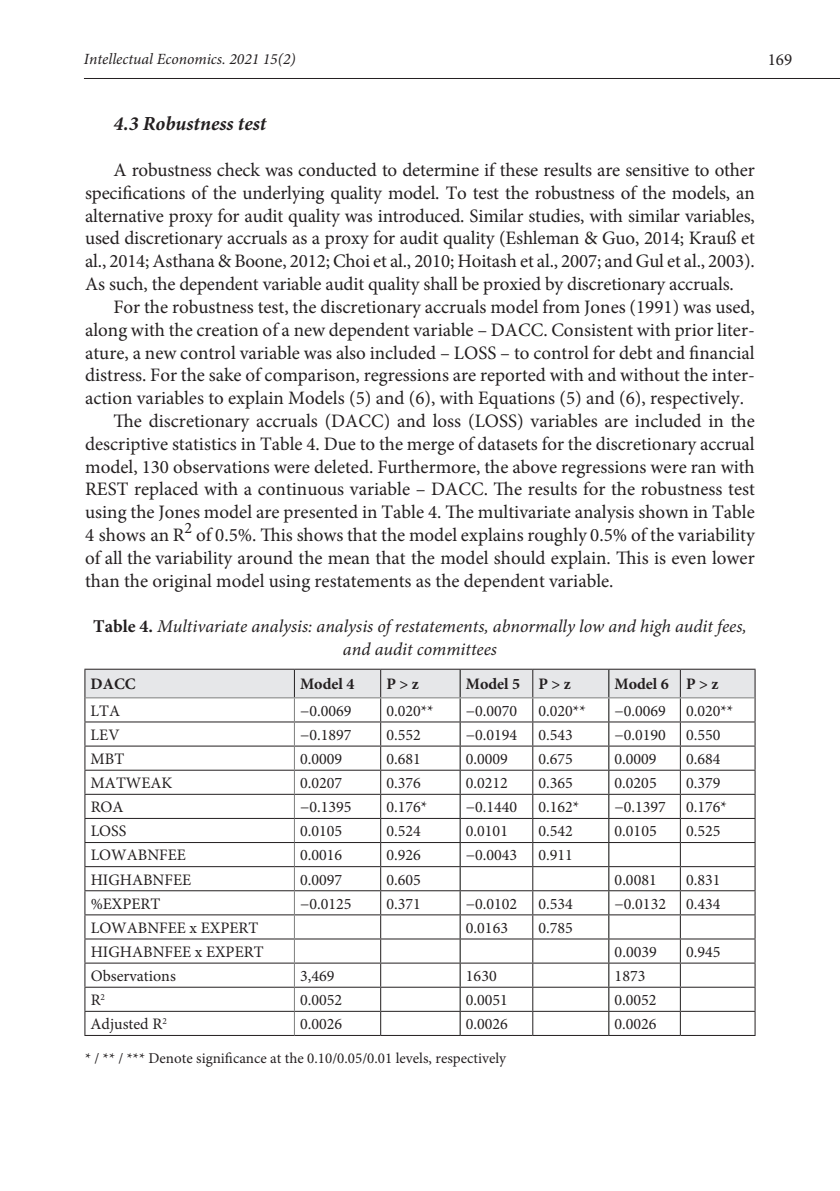
<style>
.page{position:relative;width:840px;height:1191px;background:#fff}
.page>*{position:absolute;margin:0;border:0;box-sizing:border-box;transform-origin:0 0}
.t1{font:italic 700 20px "Minion Pro";color:#231f20}
.t2{font:19px/22.8px "Minion Pro";color:#231f20;text-align:justify}
.t3{font:italic 18px/22.8px "Minion Pro";color:#231f20;text-align:center}
.t4{font:17px "Minion Pro";color:#231f20}
.t5{font:16px "Minion Pro";color:#231f20}
.t6{font:700 16px "Minion Pro";color:#231f20}
.t7{font:italic 15.6px "Minion Pro";color:#231f20}
.t8{font:15px "Minion Pro";color:#231f20}
.s1{color:#fff}
.s2{font-weight:700;font-style:normal}
</style>
<div class="page">
<hr style="left:84px;top:78px;width:755px;height:1px;background:#231f20">
<hr style="left:84px;top:668px;width:210px;height:1px;background:#231f20">
<hr style="left:294px;top:668px;width:86px;height:1px;background:#231f20">
<hr style="left:380px;top:668px;width:80px;height:1px;background:#231f20">
<hr style="left:460px;top:668px;width:72px;height:1px;background:#231f20">
<hr style="left:532px;top:668px;width:76px;height:1px;background:#231f20">
<hr style="left:608px;top:668px;width:72px;height:1px;background:#231f20">
<hr style="left:680px;top:668px;width:75px;height:1px;background:#231f20">
<hr style="left:84px;top:1035px;width:210px;height:1px;background:#231f20">
<hr style="left:294px;top:1035px;width:86px;height:1px;background:#231f20">
<hr style="left:380px;top:1035px;width:80px;height:1px;background:#231f20">
<hr style="left:460px;top:1035px;width:72px;height:1px;background:#231f20">
<hr style="left:532px;top:1035px;width:76px;height:1px;background:#231f20">
<hr style="left:608px;top:1035px;width:72px;height:1px;background:#231f20">
<hr style="left:680px;top:1035px;width:75px;height:1px;background:#231f20">
<svg style="left:84px;top:669px;width:671px;height:366px"></svg>
<p class="t7" style="left:84px;top:48px;width:336px">Intellectual Economics. 2021 15(2) <span class="s1">T. 19, Nr. 4, p. -174</span></p>
<p class="t4" style="left:767px;top:48px;width:26px">169</p>
<p class="t1" style="left:113px;top:110px;width:154px">4.3 Robustness test</p>
<p class="t2" style="left:85px;top:159px;width:671px;text-indent:28px">A robustness check was conducted to determine if these results are sensitive to other specifications of the underlying quality model. To test the robustness of the models, an alternative proxy for audit quality was introduced. Similar studies, with similar variables, used discretionary accruals as a proxy for audit quality (Eshleman &amp; Guo, 2014; Krauß et al., 2014; Asthana &amp; Boone, 2012; Choi et al., 2010; Hoitash et al., 2007; and Gul et al., 2003).<br>As such, the dependent variable audit quality shall be proxied by discretionary accruals.</p>
<p class="t2" style="left:85px;top:295px;width:671px;text-indent:28px">For the robustness test, the discretionary accruals model from Jones (1991) was used, along with the creation of a new dependent variable – DACC</p>
<p class="t2" style="left:543px;top:318px;width:213px">. Consistent with prior liter-</p>
<p class="t2" style="left:85px;top:341px;width:670px">ature, a new control variable was also included – LO SS – to control for debt and financial</p>
<p class="t2" style="left:85px;top:364px;width:671px">distress. For the sake of comparison, regressions are reported with and without the inter-</p>
<p class="t2" style="left:85px;top:387px;width:660px">action variables to explain Models (5) and (6), with Equations (5) and (6), respectively.</p>
<p class="t2" style="left:113px;top:409px;width:246px">The discretionary accruals (DACC</p>
<p class="t2" style="left:85px;top:409px;width:670px;text-indent:298px">) and loss (LO SS) variables are included in the descriptive statistics in Table 4. Due to the merge of datasets for the discretionary accrual model, 130 observations were deleted. Furthermore, the above regressions were ran with REST replaced with a continuous variable – DACC</p>
<p class="t2" style="left:85px;top:478px;width:671px;text-indent:398px">. The results for the robustness test using the Jones model are presented in Table 4. The multivariate analysis shown in Table 4 shows an R<sup>2</sup> of 0.5%. This shows that the model explains roughly 0.5% of the variability of all the variability around the mean that the model should explain. This is even lower than the original model using restatements as the dependent variable.</p>
<p class="t3" style="left:93px;top:615px;width:654px"><span class="s2">Table 4.</span> Multivariate analysis: analysis of restatements, abnormally low and high audit fees, and audit committees</p>
<p class="t6" style="left:90px;top:673px;width:35px">DACC</p>
<p class="t6" style="left:300px;top:673px;width:56px">Model 4</p>
<p class="t6" style="left:386px;top:673px;width:34px">P &gt; z</p>
<p class="t6" style="left:465px;top:673px;width:106px">Model 5 P &gt; z</p>
<p class="t6" style="left:614px;top:673px;width:105px">Model 6 P &gt; z</p>
<p class="t5" style="left:91px;top:700px;width:11px">LTA</p>
<p class="t5" style="left:300px;top:700px;width:53px">−0.0069</p>
<p class="t5" style="left:386px;top:700px;width:49px">0.020**</p>
<p class="t5" style="left:465px;top:700px;width:53px">−0.0070</p>
<p class="t5" style="left:538px;top:700px;width:49px">0.020**</p>
<p class="t5" style="left:614px;top:700px;width:53px">−0.0069</p>
<p class="t5" style="left:685px;top:700px;width:49px">0.020**</p>
<p class="t5" style="left:91px;top:724px;width:30px">LE V</p>
<p class="t5" style="left:300px;top:724px;width:53px">−0.1897</p>
<p class="t5" style="left:386px;top:724px;width:36px">0.552</p>
<p class="t5" style="left:465px;top:724px;width:53px">−0.0194</p>
<p class="t5" style="left:538px;top:724px;width:36px">0.543</p>
<p class="t5" style="left:614px;top:724px;width:53px">−0.0190</p>
<p class="t5" style="left:685px;top:724px;width:36px">0.550</p>
<p class="t5" style="left:91px;top:748px;width:34px">MBT</p>
<p class="t5" style="left:300px;top:748px;width:44px">0.0009</p>
<p class="t5" style="left:386px;top:748px;width:36px">0.681</p>
<p class="t5" style="left:465px;top:748px;width:44px">0.0009</p>
<p class="t5" style="left:538px;top:748px;width:36px">0.675</p>
<p class="t5" style="left:614px;top:748px;width:44px">0.0009</p>
<p class="t5" style="left:685px;top:748px;width:36px">0.684</p>
<p class="t5" style="left:91px;top:772px;width:13px">MAT</p>
<p class="t5" style="left:126px;top:772px;width:27px">WEAK</p>
<p class="t5" style="left:300px;top:772px;width:44px">0.0207</p>
<p class="t5" style="left:386px;top:772px;width:36px">0.376</p>
<p class="t5" style="left:465px;top:772px;width:44px">0.0212</p>
<p class="t5" style="left:538px;top:772px;width:36px">0.365</p>
<p class="t5" style="left:614px;top:772px;width:44px">0.0205</p>
<p class="t5" style="left:685px;top:772px;width:36px">0.379</p>
<p class="t5" style="left:91px;top:796px;width:22px">ROA</p>
<p class="t5" style="left:300px;top:796px;width:53px">−0.1395</p>
<p class="t5" style="left:386px;top:796px;width:42px">0.176*</p>
<p class="t5" style="left:465px;top:796px;width:53px">−0.1440</p>
<p class="t5" style="left:538px;top:796px;width:42px">0.162*</p>
<p class="t5" style="left:614px;top:796px;width:53px">−0.1397</p>
<p class="t5" style="left:685px;top:796px;width:42px">0.176*</p>
<p class="t5" style="left:91px;top:820px;width:37px">LOSS</p>
<p class="t5" style="left:300px;top:820px;width:44px">0.0105</p>
<p class="t5" style="left:386px;top:820px;width:36px">0.524</p>
<p class="t5" style="left:465px;top:820px;width:44px">0.0101</p>
<p class="t5" style="left:538px;top:820px;width:36px">0.542</p>
<p class="t5" style="left:614px;top:820px;width:44px">0.0105</p>
<p class="t5" style="left:685px;top:820px;width:36px">0.525</p>
<p class="t5" style="left:91px;top:844px;width:87px">LOWABNFEE</p>
<p class="t5" style="left:300px;top:844px;width:44px">0.0016</p>
<p class="t5" style="left:386px;top:844px;width:36px">0.926</p>
<p class="t5" style="left:465px;top:844px;width:53px">−0.0043</p>
<p class="t5" style="left:538px;top:844px;width:36px">0.911</p>
<p class="t5" style="left:91px;top:868px;width:92px">HIGHABNFEE</p>
<p class="t5" style="left:300px;top:868px;width:44px">0.0097</p>
<p class="t5" style="left:386px;top:868px;width:36px">0.605</p>
<p class="t5" style="left:614px;top:868px;width:44px">0.0081</p>
<p class="t5" style="left:685px;top:868px;width:36px">0.831</p>
<p class="t5" style="left:91px;top:893px;width:70px">%EXPERT</p>
<p class="t5" style="left:300px;top:893px;width:53px">−0.0125</p>
<p class="t5" style="left:386px;top:893px;width:36px">0.371</p>
<p class="t5" style="left:465px;top:893px;width:53px">−0.0102</p>
<p class="t5" style="left:538px;top:893px;width:36px">0.534</p>
<p class="t5" style="left:614px;top:893px;width:53px">−0.0132</p>
<p class="t5" style="left:685px;top:893px;width:36px">0.434</p>
<p class="t5" style="left:91px;top:917px;width:168px">LOWABNFEE x EXPERT</p>
<p class="t5" style="left:465px;top:917px;width:44px">0.0163</p>
<p class="t5" style="left:538px;top:917px;width:36px">0.785</p>
<p class="t5" style="left:91px;top:941px;width:173px">HIGHABNFEE x EXPERT</p>
<p class="t5" style="left:614px;top:941px;width:44px">0.0039</p>
<p class="t5" style="left:685px;top:941px;width:36px">0.945</p>
<p class="t5" style="left:91px;top:965px;width:87px">Observations</p>
<p class="t5" style="left:300px;top:965px;width:36px">3,469</p>
<p class="t5" style="left:465px;top:965px;width:32px">1630</p>
<p class="t5" style="left:614px;top:965px;width:32px">1873</p>
<p class="t5" style="left:91px;top:989px;width:16px">R<sup>2</sup></p>
<p class="t5" style="left:300px;top:989px;width:44px">0.0052</p>
<p class="t5" style="left:465px;top:989px;width:44px">0.0051</p>
<p class="t5" style="left:614px;top:989px;width:44px">0.0052</p>
<p class="t5" style="left:90px;top:1013px;width:78px">Adjusted R<sup>2</sup></p>
<p class="t5" style="left:300px;top:1013px;width:44px">0.0026</p>
<p class="t5" style="left:465px;top:1013px;width:44px">0.0026</p>
<p class="t5" style="left:614px;top:1013px;width:44px">0.0026</p>
<p class="t8" style="left:85px;top:1048px;width:422px">* / ** / *** Denote significance at the 0.10/0.05/0.01 levels, respectively</p>
</div>
